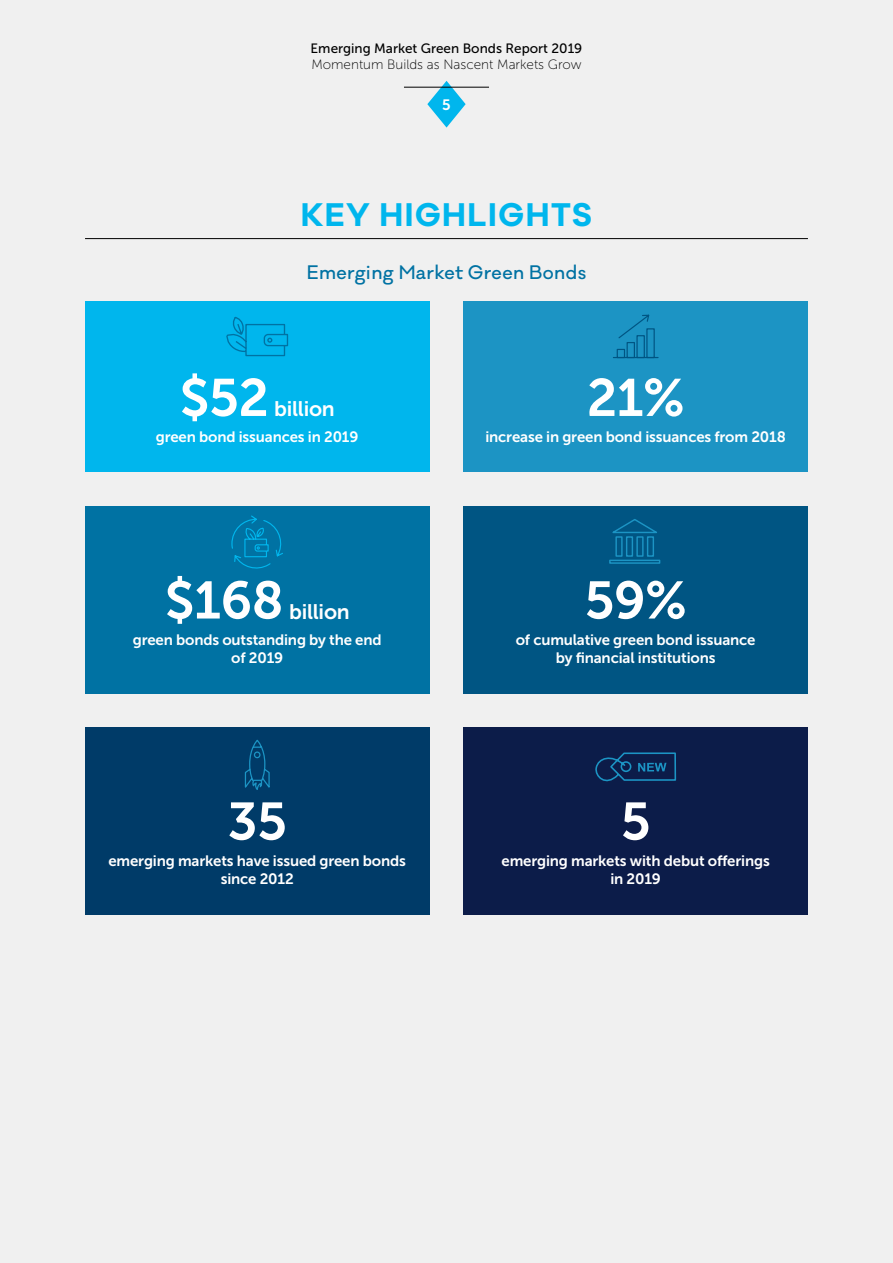
<style>
.page{position:relative;width:893px;height:1263px;background:#f0f0f0}
.page>*{position:absolute;margin:0;border:0;box-sizing:border-box;transform-origin:0 0}
.t1{font:52.5px "Museo Sans 700";letter-spacing:-.01em;color:#fff}
.t2{font:700 30px "Galano Classic";letter-spacing:.05em;color:#00b6ed}
.t3{font:21px "Museo Sans 700";letter-spacing:-.01em;color:#fff}
.t4{font:500 18px "Galano Classic";letter-spacing:.02em;color:#0072a3}
.t5{font:15px/18px "Museo Sans 700";letter-spacing:-.01em;color:#fff;text-align:center}
.t6{font:13.5px "Museo Sans 500";color:#000}
.t7{font:13.5px "Museo Sans 100";color:#000}
</style>
<div class="page">
<svg style="left:427px;top:81px;width:39px;height:47px"></svg>
<hr style="left:404px;top:87px;width:85px;height:1px;background:#000">
<hr style="left:85px;top:238px;width:723px;height:1px;background:#000">
<div style="left:85px;top:302px;width:344px;height:170px;background:#00b6ed"></div>
<div style="left:85px;top:506px;width:344px;height:187px;background:#0072a3"></div>
<div style="left:85px;top:727px;width:344px;height:187px;background:#003b68"></div>
<div style="left:463px;top:506px;width:345px;height:187px;background:#005583"></div>
<div style="left:463px;top:727px;width:345px;height:187px;background:#0c1c49"></div>
<div style="left:463px;top:302px;width:345px;height:170px;background:#1c94c4"></div>
<svg style="left:244px;top:740px;width:26px;height:50px"></svg>
<svg style="left:613px;top:314px;width:46px;height:45px"></svg>
<svg style="left:226px;top:317px;width:63px;height:40px"></svg>
<svg style="left:231px;top:515px;width:52px;height:54px"></svg>
<svg style="left:609px;top:519px;width:52px;height:45px"></svg>
<svg style="left:595px;top:752px;width:82px;height:30px"></svg>
<p class="t6" style="left:311px;top:41px;width:273px">Emerging Market Green Bonds Report 2019</p>
<p class="t7" style="left:311px;top:57px;width:272px">Momentum Builds as Nascent Markets Grow</p>
<p class="t5" style="left:442px;top:96px;width:10px">5</p>
<h2 class="t2" style="left:301px;top:194px;width:293px">KEY HIGHLIGHTS</h2>
<p class="t4" style="left:307px;top:261px;width:281px">Emerging Market Green Bonds</p>
<h1 class="t1" style="left:180px;top:369px;width:91px">$52</h1>
<h3 class="t3" style="left:274px;top:397px;width:62px">billion</h3>
<p class="t5" style="left:156px;top:428px;width:204px">green bond issuances in 2019</p>
<h1 class="t1" style="left:165px;top:571px;width:121px">$168</h1>
<h3 class="t3" style="left:289px;top:600px;width:62px">billion</h3>
<p class="t5" style="left:133px;top:631px;width:250px">green bonds outstanding by the end of 2019</p>
<h1 class="t1" style="left:227px;top:792px;width:61px">35</h1>
<p class="t5" style="left:108px;top:852px;width:299px">emerging markets have issued green bonds since 2012</p>
<h1 class="t1" style="left:587px;top:369px;width:99px">21%</h1>
<p class="t5" style="left:485px;top:428px;width:302px">increase in green bond issuances from 2018</p>
<h1 class="t1" style="left:585px;top:571px;width:104px">59%</h1>
<p class="t5" style="left:516px;top:631px;width:241px">of cumulative green bond issuance by financial institutions</p>
<h1 class="t1" style="left:621px;top:792px;width:31px">5</h1>
<p class="t5" style="left:501px;top:852px;width:270px">emerging markets with debut offerings in 2019</p>
</div>
